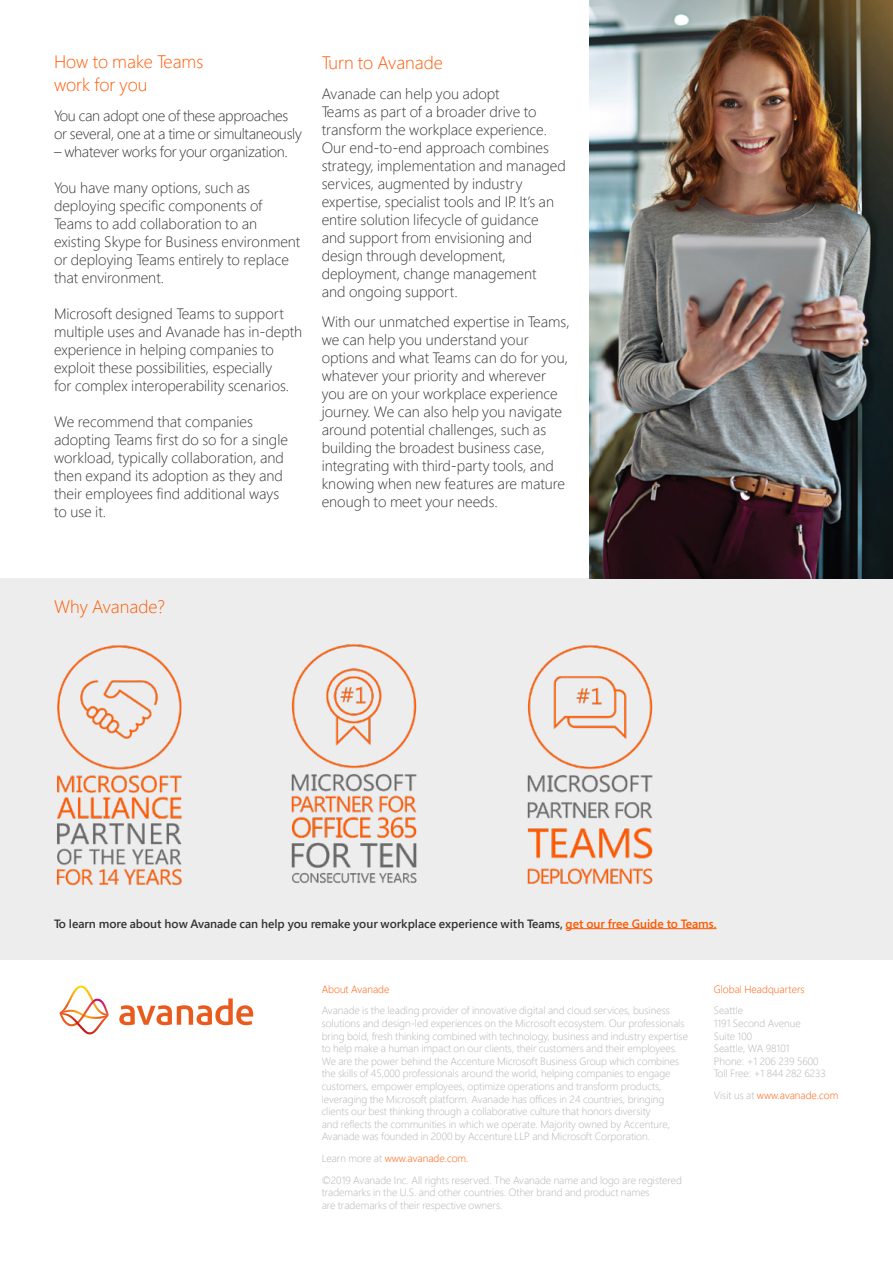
<style>
.page{position:relative;width:893px;height:1263px;background:#fff}
.page>*{position:absolute;margin:0;border:0;box-sizing:border-box;transform-origin:0 0}
.t1{font:300 18px/23.4px "Segoe Pro";color:#ff5800}
.t2{font:300 15px/18px "Segoe Pro";color:#333}
.t3{font:300 15px/18px "Segoe Pro";letter-spacing:-.02em;color:#333}
.t4{font:600 12px "Segoe Pro";color:#333}
.t5{font:300 10.5px/12.6px "Segoe Pro";color:#b3b2b2}
.t6{font:300 10.5px "Segoe Pro";color:#ff5800}
.s1{color:#ff5800}
.s2{color:#b3b2b2}
</style>
<div class="page">
<svg style="left:119px;top:998px;width:134px;height:27px"></svg>
<svg style="left:59px;top:985px;width:50px;height:49px"></svg>
<div style="left:0;top:578px;width:893px;height:381px;background:#ededed"></div>
<hr style="left:566px;top:928px;width:150px;height:1px;background:#ff5800">
<img style="left:589px;top:0;width:304px;height:578px">
<img style="left:56px;top:645px;width:126px;height:241px">
<img style="left:291px;top:644px;width:126px;height:240px">
<img style="left:527px;top:645px;width:126px;height:240px">
<p class="t1" style="left:54px;top:49px;width:151px">How to make Teams work for you</p>
<p class="t3" style="left:54px;top:106px;width:249px">You can adopt one of these approaches or several, one at a time or simultaneously</p>
<p class="t3" style="left:54px;top:142px;width:235px">– whatever works for your organization.</p>
<p class="t2" style="left:54px;top:178px;width:248px">You have many options, such as deploying specific components of<br>Teams to add collaboration to an existing Skype for Business environment or deploying Teams entirely to replace that environment.</p>
<p class="t2" style="left:54px;top:304px;width:250px">Microsoft designed Teams to support multiple uses and Avanade has in-depth experience in helping companies to exploit these possibilities, especially<br>for complex interoperability scenarios.</p>
<p class="t2" style="left:54px;top:412px;width:236px">We recommend that companies adopting Teams first do so for a single workload, typically collaboration, and then expand its adoption as they and their employees find additional ways to use it.</p>
<p class="t1" style="left:322px;top:50px;width:123px">Turn to Avanade</p>
<p class="t2" style="left:322px;top:84px;width:246px">Avanade can help you adopt<br>Teams as part of a broader drive to transform the workplace experience.<br>Our end-to-end approach combines strategy, implementation and managed services, augmented by industry expertise, specialist tools and IP. It’s an entire solution lifecycle of guidance and support from envisioning and design through development, deployment, change management<br>and ongoing support.</p>
<p class="t2" style="left:322px;top:312px;width:250px">With our unmatched expertise in Teams, we can help you understand your options and what Teams can do for you, whatever your priority and wherever you are on your workplace experience journey. We can also help you navigate around potential challenges, such as building the broadest business case, integrating with third-party tools, and knowing when new features are mature enough to meet your needs.</p>
<p class="t1" style="left:54px;top:595px;width:113px">Why Avanade?</p>
<p class="t4" style="left:54px;top:915px;width:664px">To learn more about how Avanade can help you remake your workplace experience with Teams, <span class="s1">get our free Guide to Teams.</span></p>
<p class="t6" style="left:322px;top:982px;width:69px">About Avanade</p>
<p class="t5" style="left:322px;top:1004px;width:368px">Avanade is the leading provider of innovative digital and cloud services, business solutions and design-led experiences on the Microsoft ecosystem. Our professionals bring bold, fresh thinking combined with technology, business and industry expertise to help make a human impact on our clients, their customers and their employees.<br>We are the power behind the Accenture Microsoft Business Group which combines the skills of 45,000 professionals around the world, helping companies to engage customers, empower employees, optimize operations and transform products, leveraging the Microsoft platform. Avanade has offices in 24 countries, bringing clients our best thinking through a collaborative culture that honors diversity<br>and reflects the communities in which we operate. Majority owned by Accenture, Avanade was founded in 2000 by Accenture LLP and Microsoft Corporation.</p>
<p class="t5" style="left:322px;top:1147px;width:362px;line-height:21.6px">Learn more at <span class="s1">www.avanade.com.<br></span>©2019 Avanade Inc. All rights reserved. The Avanade name and logo are registered</p>
<p class="t5" style="left:322px;top:1186px;width:330px">trademarks in the U.S. and other countries. Other brand and product names are trademarks of their respective owners.</p>
<p class="t6" style="left:714px;top:982px;width:92px">Global Headquarters</p>
<p class="t5" style="left:714px;top:1004px;width:114px">Seattle<br>1191 Second Avenue<br>Suite 100<br>Seattle, WA 98101<br>Phone: +1 206 239 5600<br>Toll Free: +1 844 282 6233</p>
<p class="t6" style="left:714px;top:1088px;width:126px"><span class="s2">Visit us at</span> www.avanade.com</p>
</div>
